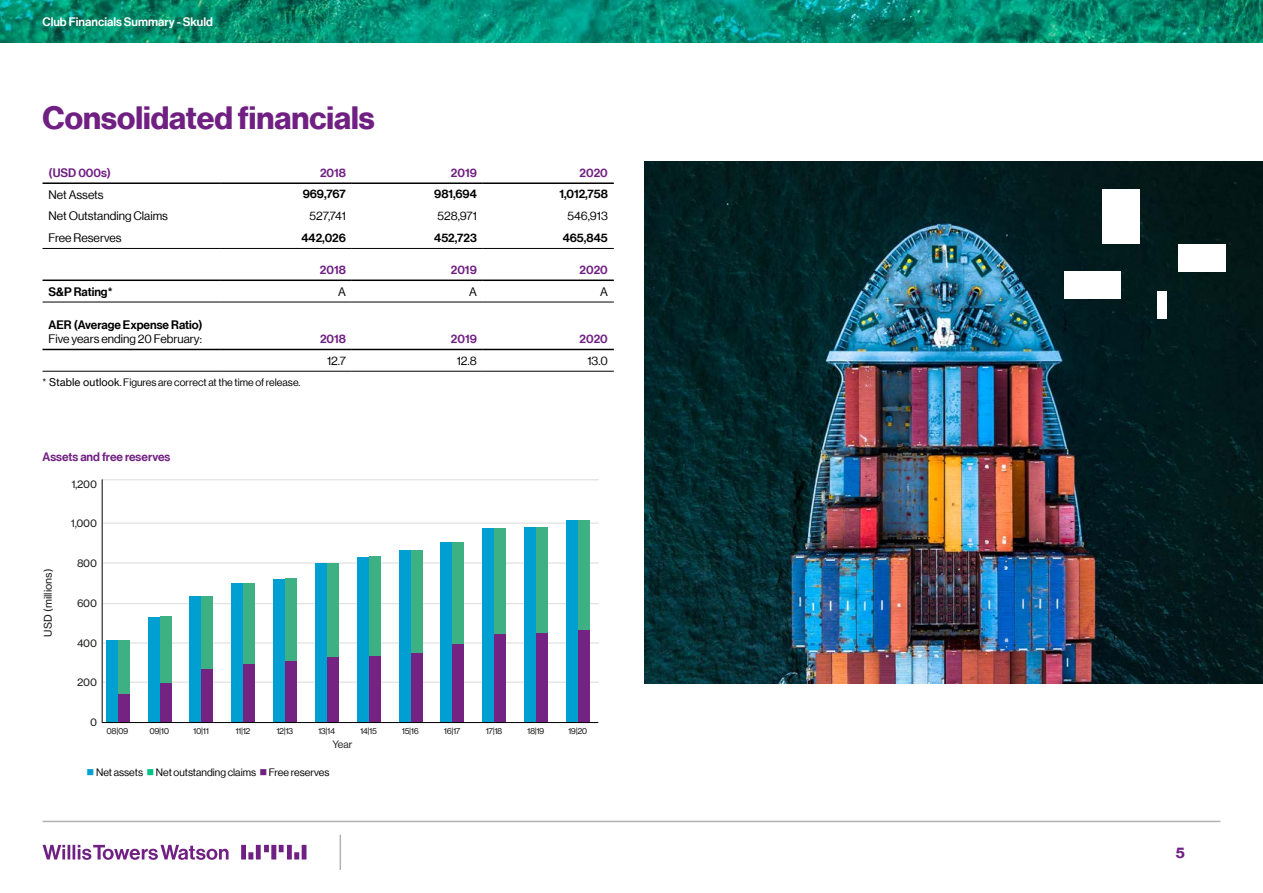
<style>
.page{position:relative;width:1263px;height:893px;background:#fff}
.page>*{position:absolute;margin:0;border:0;box-sizing:border-box;transform-origin:0 0}
.t1{font:31.5px "N Haas Grotesk DS Pro 75 Bd";color:#702082}
.t2{font:15px "N Haas Grotesk DS Pro 75 Bd";color:#702082}
.t3{font:12px "N Haas Grotesk DS Pro 55 Rg";color:#000}
.t4{font:12px "N Haas Grotesk DS Pro 65 Md";color:#000}
.t5{font:12px "N Haas Grotesk DS Pro 65 Md";color:#702082}
.t6{font:12px "N Haas Grotesk DS Pro 65 Md";color:#fff}
.t7{font:10.5px "N Haas Grotesk DS Pro 55 Rg";color:#000}
.t8{font:10.5px "N Haas Grotesk TX Pro 55 Rg";letter-spacing:-.025em;color:#1d1e1c}
.t9{font:10.5px "N Haas Grotesk TX Pro 55 Rg";color:#1d1e1c}
.t10{font:10.5px "N Haas Grotesk DS Pro 55 Rg";color:#1d1e1c}
.t11{font:8.25px "N Haas Grotesk TX Pro 55 Rg";letter-spacing:-.05em;color:#1d1e1c}
.s1{font-family:"N Haas Grotesk TX Pro 55 Rg"}
.s2{color:#00a0d2}
.s3{color:#00c389}
.s4{color:#702082}
</style>
<div class="page">
<hr style="left:43px;top:821px;width:1177px;height:1px;background:#b1b3b5">
<hr style="left:340px;top:835px;width:1px;height:35px;background:#b1b3b5">
<svg style="left:43px;top:845px;width:263px;height:15px"></svg>
<img style="left:0;top:0;width:1263px;height:43px">
<hr style="left:43px;top:182px;width:178px;height:2px;background:#000">
<hr style="left:43px;top:248px;width:178px;height:1px;background:#000">
<hr style="left:221px;top:248px;width:131px;height:1px;background:#000">
<hr style="left:352px;top:248px;width:131px;height:1px;background:#000">
<hr style="left:483px;top:248px;width:131px;height:1px;background:#000">
<hr style="left:221px;top:182px;width:131px;height:2px;background:#000">
<hr style="left:352px;top:182px;width:131px;height:2px;background:#000">
<hr style="left:483px;top:182px;width:131px;height:2px;background:#000">
<hr style="left:43px;top:280px;width:178px;height:1px;background:#000">
<hr style="left:221px;top:280px;width:131px;height:1px;background:#000">
<hr style="left:352px;top:280px;width:131px;height:1px;background:#000">
<hr style="left:483px;top:280px;width:131px;height:1px;background:#000">
<hr style="left:43px;top:302px;width:178px;height:1px;background:#000">
<hr style="left:221px;top:302px;width:131px;height:1px;background:#000">
<hr style="left:352px;top:302px;width:131px;height:1px;background:#000">
<hr style="left:483px;top:302px;width:131px;height:1px;background:#000">
<img style="left:645px;top:161px;width:618px;height:522px">
<div style="left:1102px;top:189px;width:38px;height:55px;background:#fff"></div>
<div style="left:1064px;top:271px;width:57px;height:28px;background:#fff"></div>
<div style="left:1178px;top:244px;width:47px;height:27px;background:#fff"></div>
<div style="left:1157px;top:291px;width:10px;height:28px;background:#fff"></div>
<hr style="left:43px;top:371px;width:178px;height:1px;background:#000">
<hr style="left:221px;top:371px;width:131px;height:1px;background:#000">
<hr style="left:352px;top:371px;width:131px;height:1px;background:#000">
<hr style="left:483px;top:371px;width:131px;height:1px;background:#000">
<hr style="left:43px;top:349px;width:178px;height:1px;background:#000">
<hr style="left:221px;top:349px;width:131px;height:1px;background:#000">
<hr style="left:352px;top:349px;width:131px;height:1px;background:#000">
<hr style="left:483px;top:349px;width:131px;height:1px;background:#000">
<hr style="left:102px;top:603px;width:497px;height:1px;background:#d8dbd8">
<hr style="left:102px;top:643px;width:497px;height:1px;background:#d8dbd8">
<hr style="left:102px;top:682px;width:497px;height:1px;background:#d8dbd8">
<hr style="left:102px;top:523px;width:497px;height:1px;background:#d8dbd8">
<hr style="left:102px;top:563px;width:497px;height:1px;background:#d8dbd8">
<hr style="left:102px;top:479px;width:497px;height:1px;background:#d8dbd8">
<hr style="left:102px;top:479px;width:1px;height:244px;background:#000">
<div style="left:106px;top:640px;width:12px;height:82px;background:#009fd2"></div>
<div style="left:118px;top:694px;width:12px;height:28px;background:#752383"></div>
<div style="left:118px;top:640px;width:12px;height:54px;background:#3db184"></div>
<div style="left:148px;top:617px;width:12px;height:105px;background:#009fd2"></div>
<div style="left:160px;top:683px;width:11px;height:39px;background:#752383"></div>
<div style="left:160px;top:617px;width:11px;height:66px;background:#3db184"></div>
<div style="left:189px;top:596px;width:12px;height:126px;background:#009fd2"></div>
<div style="left:201px;top:669px;width:12px;height:53px;background:#752383"></div>
<div style="left:201px;top:596px;width:12px;height:73px;background:#3db184"></div>
<div style="left:231px;top:583px;width:12px;height:139px;background:#009fd2"></div>
<div style="left:243px;top:664px;width:12px;height:58px;background:#752383"></div>
<div style="left:243px;top:583px;width:12px;height:81px;background:#3db184"></div>
<div style="left:273px;top:579px;width:12px;height:143px;background:#009fd2"></div>
<div style="left:285px;top:661px;width:12px;height:61px;background:#752383"></div>
<div style="left:285px;top:579px;width:12px;height:82px;background:#3db184"></div>
<div style="left:315px;top:563px;width:12px;height:159px;background:#009fd2"></div>
<div style="left:327px;top:656px;width:12px;height:66px;background:#752383"></div>
<div style="left:327px;top:563px;width:12px;height:93px;background:#3db184"></div>
<div style="left:357px;top:557px;width:12px;height:165px;background:#009fd2"></div>
<div style="left:369px;top:656px;width:12px;height:66px;background:#752383"></div>
<div style="left:369px;top:557px;width:12px;height:99px;background:#3db184"></div>
<div style="left:399px;top:550px;width:12px;height:172px;background:#009fd2"></div>
<div style="left:411px;top:653px;width:11px;height:69px;background:#752383"></div>
<div style="left:411px;top:550px;width:11px;height:103px;background:#3db184"></div>
<div style="left:440px;top:542px;width:12px;height:180px;background:#009fd2"></div>
<div style="left:452px;top:643px;width:12px;height:79px;background:#752383"></div>
<div style="left:452px;top:542px;width:12px;height:101px;background:#3db184"></div>
<div style="left:482px;top:528px;width:12px;height:194px;background:#009fd2"></div>
<div style="left:494px;top:634px;width:12px;height:88px;background:#752383"></div>
<div style="left:494px;top:528px;width:12px;height:106px;background:#3db184"></div>
<div style="left:524px;top:527px;width:12px;height:195px;background:#009fd2"></div>
<div style="left:536px;top:632px;width:12px;height:90px;background:#752383"></div>
<div style="left:536px;top:527px;width:12px;height:105px;background:#3db184"></div>
<div style="left:566px;top:520px;width:12px;height:202px;background:#009fd2"></div>
<div style="left:578px;top:629px;width:12px;height:93px;background:#752383"></div>
<div style="left:578px;top:520px;width:12px;height:109px;background:#3db184"></div>
<hr style="left:102px;top:722px;width:496px;height:1px;background:#000">
<p class="t6" style="left:43px;top:14px;width:172px">Club Financials Summary - Skuld</p>
<h1 class="t1" style="left:43px;top:99px;width:334px">Consolidated financials</h1>
<p class="t5" style="left:49px;top:166px;width:64px">(USD 000s)</p>
<p class="t5" style="left:320px;top:166px;width:27px">2018</p>
<p class="t5" style="left:451px;top:166px;width:27px">2019</p>
<p class="t5" style="left:580px;top:166px;width:30px">2020</p>
<p class="t3" style="left:49px;top:188px;width:57px">Net Assets</p>
<p class="t4" style="left:303px;top:187px;width:45px">969,767</p>
<p class="t4" style="left:434px;top:187px;width:44px">981,694</p>
<p class="t4" style="left:559px;top:187px;width:50px">1,012,758</p>
<p class="t3" style="left:49px;top:209px;width:121px">Net Outstanding Claims</p>
<p class="t3" style="left:309px;top:209px;width:38px">527,741</p>
<p class="t3" style="left:437px;top:209px;width:41px">528,971</p>
<p class="t3" style="left:567px;top:209px;width:42px">546,913</p>
<p class="t3" style="left:49px;top:231px;width:75px">Free Reserves</p>
<p class="t4" style="left:301px;top:231px;width:46px">442,026</p>
<p class="t4" style="left:434px;top:231px;width:44px">452,723</p>
<p class="t4" style="left:563px;top:231px;width:47px">465,845</p>
<p class="t5" style="left:320px;top:263px;width:27px">2018</p>
<p class="t5" style="left:451px;top:263px;width:27px">2019</p>
<p class="t5" style="left:580px;top:263px;width:30px">2020</p>
<p class="t4" style="left:49px;top:284px;width:65px">S&amp;P Rating*</p>
<p class="t3" style="left:338px;top:285px;width:9px">A</p>
<p class="t3" style="left:469px;top:285px;width:9px">A</p>
<p class="t3" style="left:600px;top:285px;width:9px">A</p>
<p class="t4" style="left:49px;top:318px;width:156px">AER (Average Expense Ratio)</p>
<p class="t3" style="left:49px;top:332px;width:155px">Five years ending 20 February:</p>
<p class="t5" style="left:320px;top:332px;width:27px">2018</p>
<p class="t5" style="left:451px;top:332px;width:27px">2019</p>
<p class="t5" style="left:580px;top:332px;width:30px">2020</p>
<p class="t3" style="left:327px;top:354px;width:20px">12.7</p>
<p class="t3" style="left:457px;top:354px;width:22px">12.8</p>
<p class="t3" style="left:587px;top:354px;width:22px">13.0</p>
<p class="t7" style="left:43px;top:376px;width:259px">* <span class="s1">Stable outlook</span>. Figures are correct at the time of release.</p>
<p class="t5" style="left:43px;top:450px;width:129px">Assets and free reserves</p>
<p class="t9" style="left:42px;top:637px;width:70px;rotate:-90deg">USD (millions)</p>
<p class="t8" style="left:71px;top:477px;width:27px">1,200</p>
<p class="t8" style="left:71px;top:517px;width:28px">1,000</p>
<p class="t8" style="left:77px;top:557px;width:21px">800</p>
<p class="t8" style="left:77px;top:596px;width:22px">600</p>
<p class="t8" style="left:77px;top:636px;width:22px">400</p>
<p class="t8" style="left:77px;top:676px;width:21px">200</p>
<p class="t8" style="left:90px;top:716px;width:9px">0</p>
<p class="t11" style="left:107px;top:726px;width:23px">08|09</p>
<p class="t11" style="left:149px;top:726px;width:21px">09|10</p>
<p class="t11" style="left:193px;top:726px;width:17px">10|11</p>
<p class="t11" style="left:235px;top:726px;width:17px">11|12</p>
<p class="t11" style="left:276px;top:726px;width:18px">12|13</p>
<p class="t11" style="left:318px;top:726px;width:19px">13|14</p>
<p class="t11" style="left:360px;top:726px;width:18px">14|15</p>
<p class="t11" style="left:402px;top:726px;width:18px">15|16</p>
<p class="t11" style="left:444px;top:726px;width:18px">16|17</p>
<p class="t11" style="left:486px;top:726px;width:18px">17|18</p>
<p class="t11" style="left:527px;top:726px;width:19px">18|19</p>
<p class="t11" style="left:568px;top:726px;width:21px">19|20</p>
<p class="t10" style="left:332px;top:739px;width:21px">Year</p>
<p class="t7" style="left:87px;top:766px;width:244px"><span class="s2">■</span> Net assets <span class="s3">■</span> Net outstanding claims <span class="s4">■</span> Free reserves</p>
<p class="t2" style="left:1176px;top:844px;width:11px">5</p>
</div>
